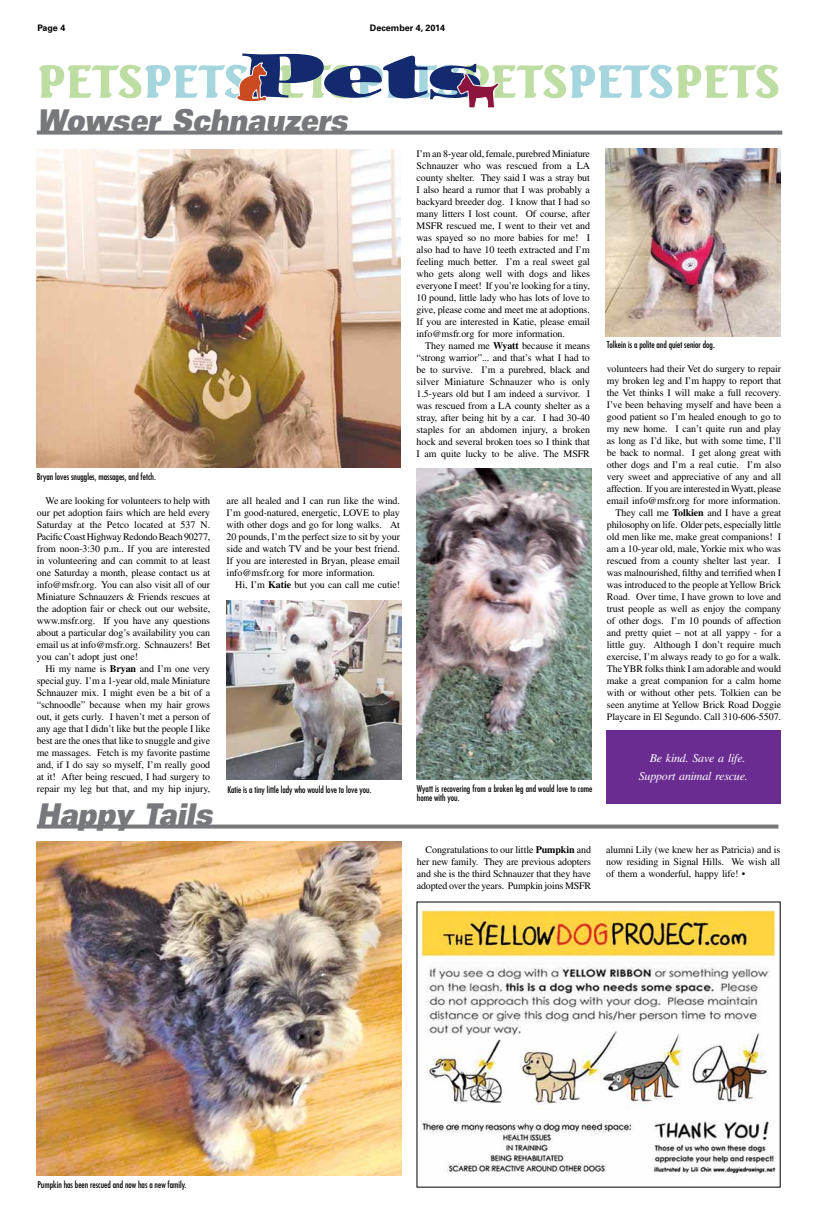
<style>
.page{position:relative;width:819px;height:1224px;background:#fff}
.page>*{position:absolute;margin:0;border:0;box-sizing:border-box;transform-origin:0 0}
.t1{font:italic 30px "Univers LT Std X Black Ex";color:#77787b;scale:.7 1}
.t2{font:italic 12px/18px "Times LT Std";letter-spacing:-.02em;color:#fff;text-align:right}
.t3{font:10px/12px "Times LT Std";letter-spacing:-.01em;color:#000;text-align:justify}
.t4{font:condensed 9px/9.5px "Futura Std";color:#000}
.t5{font:700 9px "Univers LT Std";color:#000}
.s1{font-weight:700}
</style>
<div class="page">
<svg style="left:39px;top:53px;width:739px;height:55px"></svg>
<img style="left:419px;top:908px;width:357px;height:266px">
<img style="left:37px;top:841px;width:364px;height:334px">
<img style="left:226px;top:601px;width:176px;height:179px">
<svg style="left:37px;top:131px;width:745px;height:4px;background:#848588"></svg>
<svg style="left:37px;top:825px;width:741px;height:4px;background:#868689"></svg>
<img style="left:36px;top:150px;width:364px;height:318px">
<img style="left:606px;top:148px;width:174px;height:188px">
<div style="left:606px;top:730px;width:175px;height:74px;background:#6a2c91"></div>
<img style="left:417px;top:468px;width:174px;height:312px">
<p class="t5" style="left:37px;top:23px;width:29px">Page 4</p>
<p class="t5" style="left:370px;top:23px;width:77px">December 4, 2014</p>
<h1 class="t1" style="left:37px;top:102px;width:455px">Wowser Schnauzers</h1>
<p class="t4" style="left:37px;top:472px;width:121px">Bryan loves snuggles, massages, and fetch.</p>
<p class="t3" style="left:37px;top:495px;width:175px;text-indent:9px">We are looking for volunteers to help with our pet adoption fairs which are held every Saturday at the Petco located at 537 N.<br>Pacific Coast Highway Redondo Beach 90277, from noon-3:30 p.m.. If you are interested in volunteering and can commit to at least one Saturday a month, please contact us at info@msfr.org. You can also visit all of our Miniature Schnauzers &amp; Friends rescues at the adoption fair or check out our website, www.msfr.org. If you have any questions about a particular dog’s availability you can email us at info@msfr.org. Schnauzers! Bet you can’t adopt just one!</p>
<p class="t3" style="left:37px;top:663px;width:175px;text-indent:9px">Hi my name is <span class="s1">Bryan</span> and I’m one very special guy. I’m a 1-year old, male Miniature Schnauzer mix. I might even be a bit of a “schnoodle” because when my hair grows out, it gets curly. I haven’t met a person of any age that I didn’t like but the people I like best are the ones that like to snuggle and give me massages. Fetch is my favorite pastime and, if I do say so myself, I’m really good at it! After being rescued, I had surgery to repair my leg but that, and my hip injury,</p>
<h1 class="t1" style="left:37px;top:796px;width:262px">Happy Tails</h1>
<p class="t3" style="left:227px;top:495px;width:175px">are all healed and I can run like the wind.<br>I’m good-natured, energetic, LOVE to play with other dogs and go for long walks. At 20 pounds, I’m the perfect size to sit by your side and watch TV and be your best friend.<br>If you are interested in Bryan, please email info@msfr.org for more information.</p>
<p class="t3" style="left:235px;top:579px;width:166px">Hi, I’m <span class="s1">Katie</span> but you can call me cutie!</p>
<p class="t4" style="left:227px;top:784px;width:146px">Katie is a tiny little lady who would love to love you.</p>
<p class="t3" style="left:417px;top:147px;width:175px">I’m an 8-year old, female, purebred Miniature Schnauzer who was rescued from a LA county shelter. They said I was a stray but I also heard a rumor that I was probably a backyard breeder dog. I know that I had so many litters I lost count. Of course, after MSFR rescued me, I went to their vet and was spayed so no more babies for me! I also had to have 10 teeth extracted and I’m feeling much better. I’m a real sweet gal who gets along well with dogs and likes everyone I meet! If you’re looking for a tiny, 10 pound, little lady who has lots of love to give, please come and meet me at adoptions.<br>If you are interested in Katie, please email info@msfr.org for more information.</p>
<p class="t3" style="left:417px;top:339px;width:175px;text-indent:9px">They named me <span class="s1">Wyatt</span> because it means “strong warrior”... and that’s what I had to be to survive. I’m a purebred, black and silver Miniature Schnauzer who is only 1.5-years old but I am indeed a survivor. I was rescued from a LA county shelter as a stray, after being hit by a car. I had 30-40 staples for an abdomen injury, a broken hock and several broken toes so I think that I am quite lucky to be alive. The MSFR</p>
<p class="t4" style="left:417px;top:784px;width:177px">Wyatt is recovering from a broken leg and would love to come home with you.</p>
<p class="t4" style="left:607px;top:340px;width:109px">Tolkein is a polite and quiet senior dog.</p>
<p class="t3" style="left:607px;top:363px;width:176px;text-align:right">volunteers had their Vet do surgery to repair my broken leg and I’m happy to report that the Vet thinks I will make a full recovery.<br>I’ve been behaving myself and have been a good patient so I’m healed enough to go to my new home. I can’t quite run and play as long as I’d like, but with some time, I’ll be back to normal. I get along great with other dogs and I’m a real cutie. I’m also very sweet and appreciative of any and all affection. If you are interested in Wyatt, please email info@msfr.org for more information.<br>They call me <span class="s1">Tolkien</span> and I have a great philosophy on life. Older pets, especially little old men like me, make great companions! I am a 10-year old, male, Yorkie mix who was rescued from a county shelter last year. I was malnourished, filthy and terrified when I was introduced to the people at Yellow Brick Road. Over time, I have grown to love and trust people as well as enjoy the company of other dogs. I’m 10 pounds of affection and pretty quiet – not at all yappy - for a little guy. Although I don’t require much exercise, I’m always ready to go for a walk.<br>The YBR folks think I am adorable and would make a great companion for a calm home with or without other pets. Tolkien can be seen anytime at Yellow Brick Road Doggie Playcare in El Segundo. Call 310-606-5507.</p>
<p class="t2" style="left:639px;top:749px;width:110px">Be kind. Save a life.<br>Support animal rescue.</p>
<p class="t3" style="left:417px;top:843px;width:176px;text-indent:9px">Congratulations to our little <span class="s1">Pumpkin</span> and her new family. They are previous adopters and she is the third Schnauzer that they have adopted over the years. Pumpkin joins MSFR</p>
<p class="t3" style="left:606px;top:843px;width:176px">alumni Lily (we knew her as Patricia) and is now residing in Signal Hills. We wish all of them a wonderful, happy life! •</p>
<p class="t4" style="left:37px;top:1180px;width:151px">Pumpkin has been rescued and now has a new family.</p>
</div>
